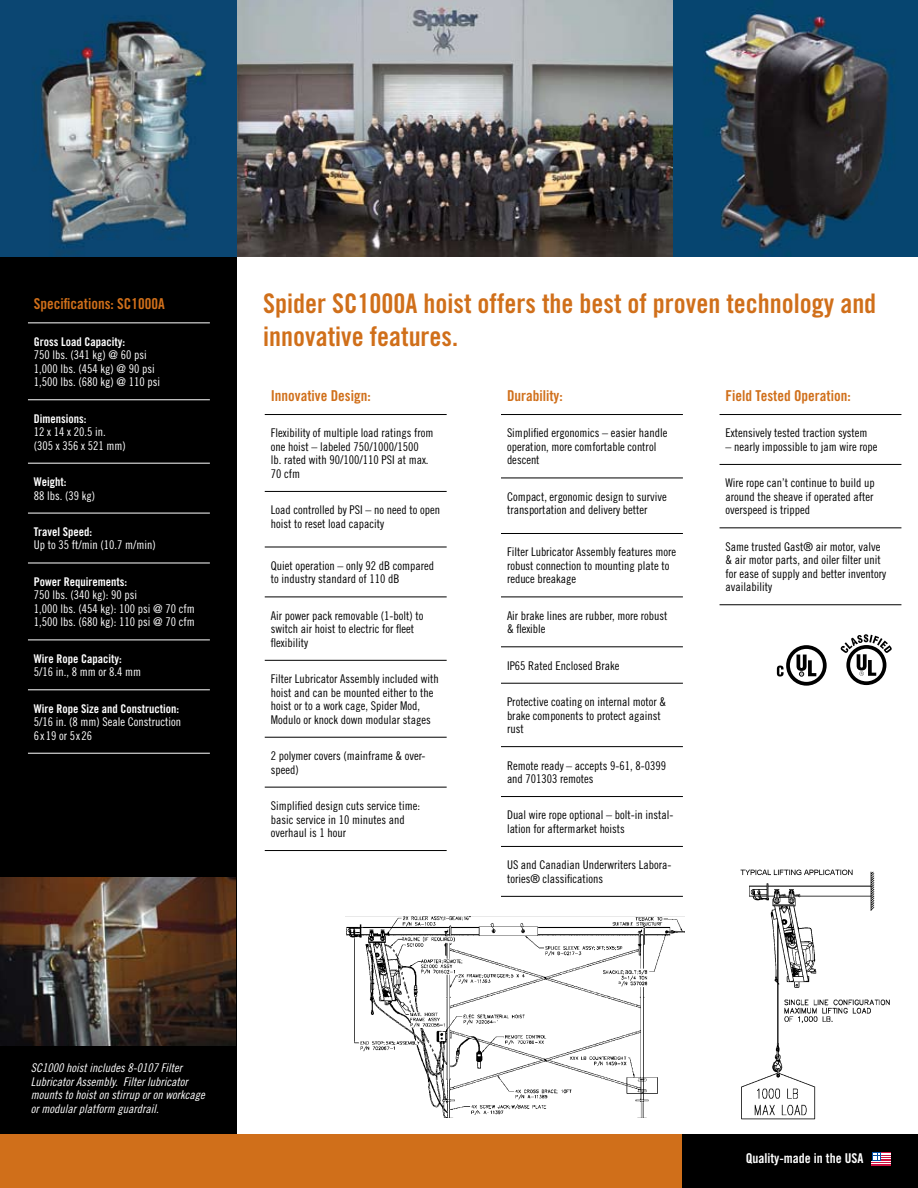
<style>
.page{position:relative;width:918px;height:1188px;background:#fff}
.page>*{position:absolute;margin:0;border:0;box-sizing:border-box;transform-origin:0 0}
.t1{font:27px/32.4px "Trade Gothic Bold Cond Twenty";color:#d06f1a}
.t2{font:15px "Trade Gothic Bold Cond Twenty";color:#d06f1a}
.t3{font:13.5px "Trade Gothic Bold Cond Twenty";color:#fff}
.t4{font:12px/13.5px "Trade Gothic Cond Eighteen";color:#000}
.t5{font:12px/13.5px "Trade Gothic Cond Eighteen";color:#fff}
.t6{font:12px/13.5px "Trade Gothic Cond Eighteen Obl";color:#fff}
.t7{font:12px "Trade Gothic Bold Cond Twenty";color:#fff}
</style>
<div class="page">
<div style="left:0;top:1134px;width:865px;height:54px;background:#d06f1a"></div>
<div style="left:682px;top:1134px;width:236px;height:54px;background:#000"></div>
<svg style="left:872px;top:1152px;width:19px;height:14px"></svg>
<img style="left:672px;top:0;width:246px;height:256px">
<hr style="left:720px;top:414px;width:181px;height:1px;background:#000">
<hr style="left:720px;top:464px;width:181px;height:1px;background:#000">
<hr style="left:720px;top:528px;width:181px;height:1px;background:#000">
<hr style="left:720px;top:605px;width:181px;height:1px;background:#000">
<img style="left:236px;top:0;width:436px;height:256px">
<hr style="left:501px;top:414px;width:182px;height:1px;background:#000">
<hr style="left:501px;top:478px;width:182px;height:1px;background:#000">
<hr style="left:501px;top:533px;width:182px;height:1px;background:#000">
<hr style="left:501px;top:597px;width:182px;height:1px;background:#000">
<hr style="left:501px;top:647px;width:182px;height:1px;background:#000">
<hr style="left:501px;top:683px;width:182px;height:1px;background:#000">
<hr style="left:501px;top:746px;width:182px;height:1px;background:#000">
<hr style="left:501px;top:796px;width:182px;height:1px;background:#000">
<hr style="left:501px;top:846px;width:182px;height:1px;background:#000">
<hr style="left:501px;top:896px;width:182px;height:1px;background:#000">
<hr style="left:265px;top:414px;width:182px;height:1px;background:#000">
<hr style="left:265px;top:491px;width:182px;height:1px;background:#000">
<hr style="left:265px;top:547px;width:182px;height:1px;background:#000">
<hr style="left:265px;top:597px;width:182px;height:1px;background:#000">
<hr style="left:265px;top:660px;width:182px;height:1px;background:#000">
<hr style="left:265px;top:737px;width:182px;height:1px;background:#000">
<hr style="left:265px;top:787px;width:182px;height:1px;background:#000">
<hr style="left:265px;top:850px;width:182px;height:1px;background:#000">
<div style="left:0;top:256px;width:236px;height:878px;background:#000"></div>
<hr style="left:28px;top:323px;width:182px;height:1px;background:#fff">
<hr style="left:28px;top:400px;width:182px;height:1px;background:#fff">
<hr style="left:28px;top:463px;width:182px;height:1px;background:#fff">
<hr style="left:28px;top:513px;width:182px;height:1px;background:#fff">
<hr style="left:28px;top:563px;width:182px;height:1px;background:#fff">
<hr style="left:28px;top:640px;width:182px;height:1px;background:#fff">
<hr style="left:28px;top:690px;width:182px;height:1px;background:#fff">
<hr style="left:28px;top:753px;width:182px;height:1px;background:#fff">
<img style="left:0;top:878px;width:236px;height:168px">
<svg style="left:840px;top:634px;width:52px;height:51px"></svg>
<svg style="left:786px;top:645px;width:41px;height:41px"></svg>
<svg style="left:790px;top:649px;width:33px;height:33px"></svg>
<svg style="left:797px;top:655px;width:19px;height:21px"></svg>
<svg style="left:777px;top:666px;width:7px;height:11px"></svg>
<img style="left:740px;top:869px;width:150px;height:251px">
<img style="left:346px;top:917px;width:338px;height:201px">
<img style="left:0;top:0;width:236px;height:256px">
<p class="t2" style="left:34px;top:295px;width:132px">Specifications: SC1000A</p>
<p class="t7" style="left:34px;top:334px;width:93px">Gross Load Capacity:</p>
<p class="t5" style="left:34px;top:348px;width:128px">750 lbs. (341 kg) @ 60 psi<br>1,000 lbs. (454 kg) @ 90 psi<br>1,500 lbs. (680 kg) @ 110 psi</p>
<p class="t7" style="left:34px;top:411px;width:54px">Dimensions:</p>
<p class="t5" style="left:34px;top:425px;width:93px">12 x 14 x 20.5 in. (305 x 356 x 521 mm)</p>
<p class="t7" style="left:34px;top:475px;width:34px">Weight:</p>
<p class="t5" style="left:34px;top:488px;width:63px">88 lbs. (39 kg)</p>
<p class="t7" style="left:34px;top:524px;width:60px">Travel Speed:</p>
<p class="t5" style="left:34px;top:538px;width:123px">Up to 35 ft/min (10.7 m/min)</p>
<p class="t7" style="left:34px;top:574px;width:95px">Power Requirements:</p>
<p class="t5" style="left:34px;top:588px;width:162px">750 lbs. (340 kg): 90 psi<br>1,000 lbs. (454 kg): 100 psi @ 70 cfm<br>1,500 lbs. (680 kg): 110 psi @ 70 cfm</p>
<p class="t7" style="left:34px;top:651px;width:89px">Wire Rope Capacity:</p>
<p class="t5" style="left:34px;top:665px;width:109px">5/16 in., 8 mm or 8.4 mm</p>
<p class="t7" style="left:34px;top:701px;width:147px">Wire Rope Size and Construction:</p>
<p class="t5" style="left:34px;top:715px;width:149px">5/16 in. (8 mm) Seale Construction<br>6x19 or 5x26</p>
<h1 class="t1" style="left:263px;top:287px;width:615px">Spider SC1000A hoist offers the best of proven technology and innovative features.</h1>
<p class="t2" style="left:271px;top:387px;width:101px">Innovative Design:</p>
<p class="t4" style="left:271px;top:426px;width:164px">Flexibility of multiple load ratings from one hoist – labeled 750/1000/1500<br>lb. rated with 90/100/110 PSI at max.<br>70 cfm</p>
<p class="t4" style="left:271px;top:503px;width:171px">Load controlled by PSI – no need to open hoist to reset load capacity</p>
<p class="t4" style="left:271px;top:559px;width:165px">Quiet operation – only 92 dB compared to industry standard of 110 dB</p>
<p class="t4" style="left:271px;top:609px;width:154px">Air power pack removable (1-bolt) to switch air hoist to electric for fleet flexibility</p>
<p class="t4" style="left:271px;top:672px;width:169px">Filter Lubricator Assembly included with hoist and can be mounted either to the hoist or to a work cage, Spider Mod, Modulo or knock down modular stages</p>
<p class="t4" style="left:271px;top:749px;width:156px">2 polymer covers (mainframe &amp; over&shy;speed)</p>
<p class="t4" style="left:271px;top:799px;width:151px">Simplified design cuts service time: basic service in 10 minutes and overhaul is 1 hour</p>
<p class="t2" style="left:507px;top:387px;width:57px">Durability:</p>
<p class="t4" style="left:507px;top:426px;width:162px">Simplified ergonomics – easier handle operation, more comfortable control descent</p>
<p class="t4" style="left:507px;top:490px;width:161px">Compact, ergonomic design to survive transportation and delivery better</p>
<p class="t4" style="left:507px;top:545px;width:171px">Filter Lubricator Assembly features more robust connection to mounting plate to reduce breakage</p>
<p class="t4" style="left:507px;top:609px;width:162px">Air brake lines are rubber, more robust &amp; flexible</p>
<p class="t4" style="left:507px;top:659px;width:114px">IP65 Rated Enclosed Brake</p>
<p class="t4" style="left:507px;top:695px;width:161px">Protective coating on internal motor &amp; brake components to protect against rust</p>
<p class="t4" style="left:507px;top:758px;width:161px">Remote ready – accepts 9-61, 8-0399 and 701303 remotes</p>
<p class="t4" style="left:507px;top:808px;width:168px">Dual wire rope optional – bolt-in instal&shy;lation for aftermarket hoists</p>
<p class="t4" style="left:507px;top:858px;width:166px">US and Canadian Underwriters Labora&shy;tories® classifications</p>
<p class="t2" style="left:726px;top:387px;width:127px">Field Tested Operation:</p>
<p class="t4" style="left:726px;top:426px;width:143px">Extensively tested traction system</p>
<p class="t4" style="left:726px;top:440px;width:153px">– nearly impossible to jam wire rope</p>
<p class="t4" style="left:726px;top:476px;width:151px;text-align:justify">Wire rope can’t continue to build up around the sheave if operated after overspeed is tripped</p>
<p class="t4" style="left:726px;top:540px;width:162px">Same trusted Gast® air motor, valve &amp; air motor parts, and oiler filter unit for ease of supply and better inventory availability</p>
<p class="t6" style="left:31px;top:1061px;width:175px">SC1000 hoist includes 8-0107 Filter Lubricator Assembly. Filter lubricator mounts to hoist on stirrup or on workcage or modular platform guardrail.</p>
<p class="t3" style="left:746px;top:1150px;width:119px">Quality-made in the USA</p>
</div>
